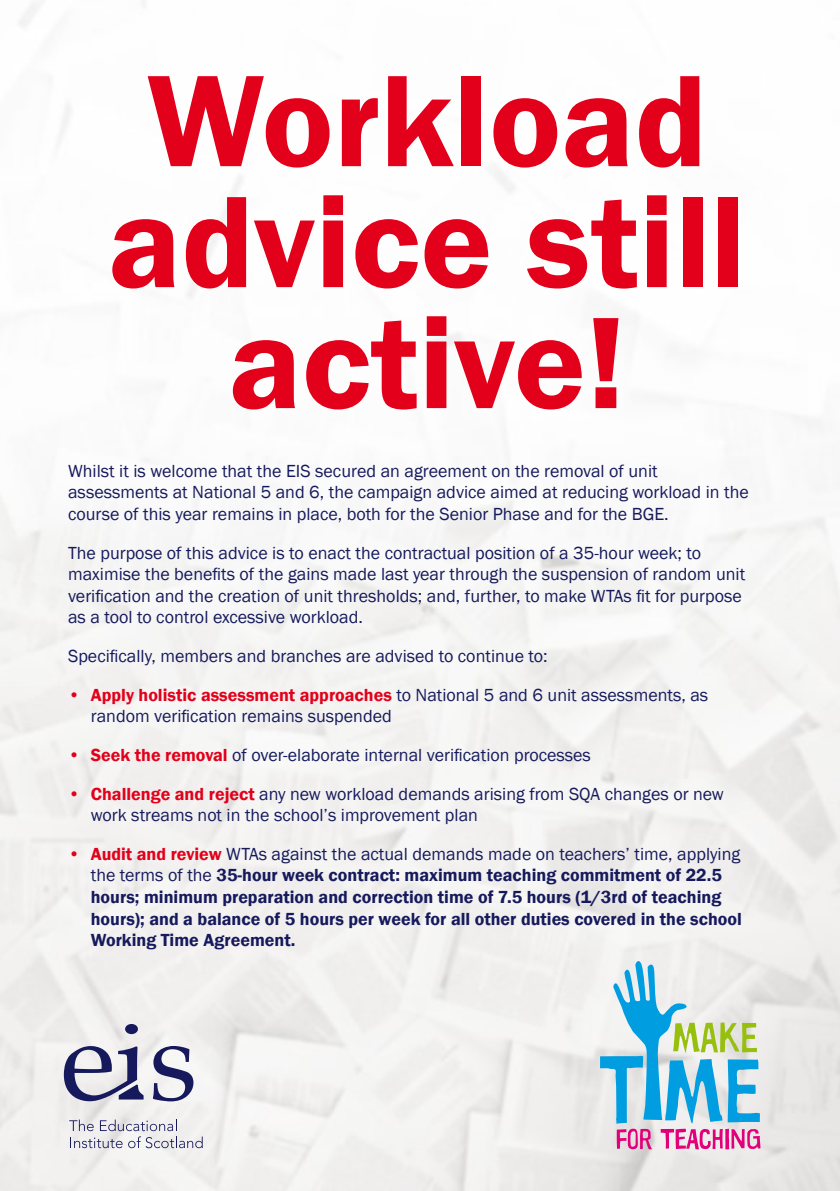
<style>
.page{position:relative;width:840px;height:1191px;background:#fff}
.page>*{position:absolute;margin:0;border:0;box-sizing:border-box;transform-origin:0 0}
.t1{font:600 135px/121px "Franklin Gothic";color:#e2001a;text-align:center}
.t2{font:18px/21.6px "Franklin Gothic";color:#161a5c}
.t3{font:600 18px/21.6px "Franklin Gothic";color:#161a5c}
.s1{font-weight:600;color:#e2001a}
.s2{color:#e2001a}
.s3{font-weight:400}
</style>
<div class="page">
<img style="left:0;top:0;width:839px;height:1191px">
<svg style="left:599px;top:957px;width:161px;height:192px"></svg>
<svg style="left:69px;top:1119px;width:133px;height:29px"></svg>
<svg style="left:64px;top:1046px;width:79px;height:55px"></svg>
<svg style="left:153px;top:1046px;width:40px;height:55px"></svg>
<svg style="left:125px;top:1024px;width:13px;height:10px"></svg>
<h1 class="t1" style="left:108px;top:62px;width:639px">Workload advice still active!</h1>
<p class="t2" style="left:68px;top:460px;width:681px">Whilst it is welcome that the EIS secured an agreement on the removal of unit assessments at National 5 and 6, the campaign advice aimed at reducing workload in the course of this year remains in place, both for the Senior Phase and for the BGE.</p>
<p class="t2" style="left:68px;top:542px;width:678px">The purpose of this advice is to enact the contractual position of a 35-hour week; to maximise the benefits of the gains made last year through the suspension of random unit verification and the creation of unit thresholds; and, further, to make WTAs fit for purpose as a tool to control excessive workload.</p>
<p class="t2" style="left:68px;top:645px;width:481px">Specifically, members and branches are advised to continue to:</p>
<p class="t2" style="left:91px;top:684px;width:618px;text-indent:-23px"><span class="s1">• Apply holistic assessment approaches</span> to National 5 and 6 unit assessments, as random verification remains suspended</p>
<p class="t2" style="left:68px;top:744px;width:524px"><span class="s1">• Seek the removal</span> of over-elaborate internal verification processes</p>
<p class="t2" style="left:91px;top:783px;width:634px;text-indent:-23px"><span class="s1">• Challenge and reject</span> any new workload demands arising from SQA changes or new work streams not in the school’s improvement plan</p>
<p class="t3" style="left:91px;top:843px;width:652px;text-indent:-23px"><span class="s2">• Audit and review</span> <span class="s3">WTAs against the actual demands made on teachers’ time, applying the terms of the</span> 35-hour week contract: maximum teaching commitment of 22.5 hours; minimum preparation and correction time of 7.5 hours (1/3rd of teaching hours); and a balance of 5 hours per week for all other duties covered in the school Working Time Agreement.</p>
</div>
